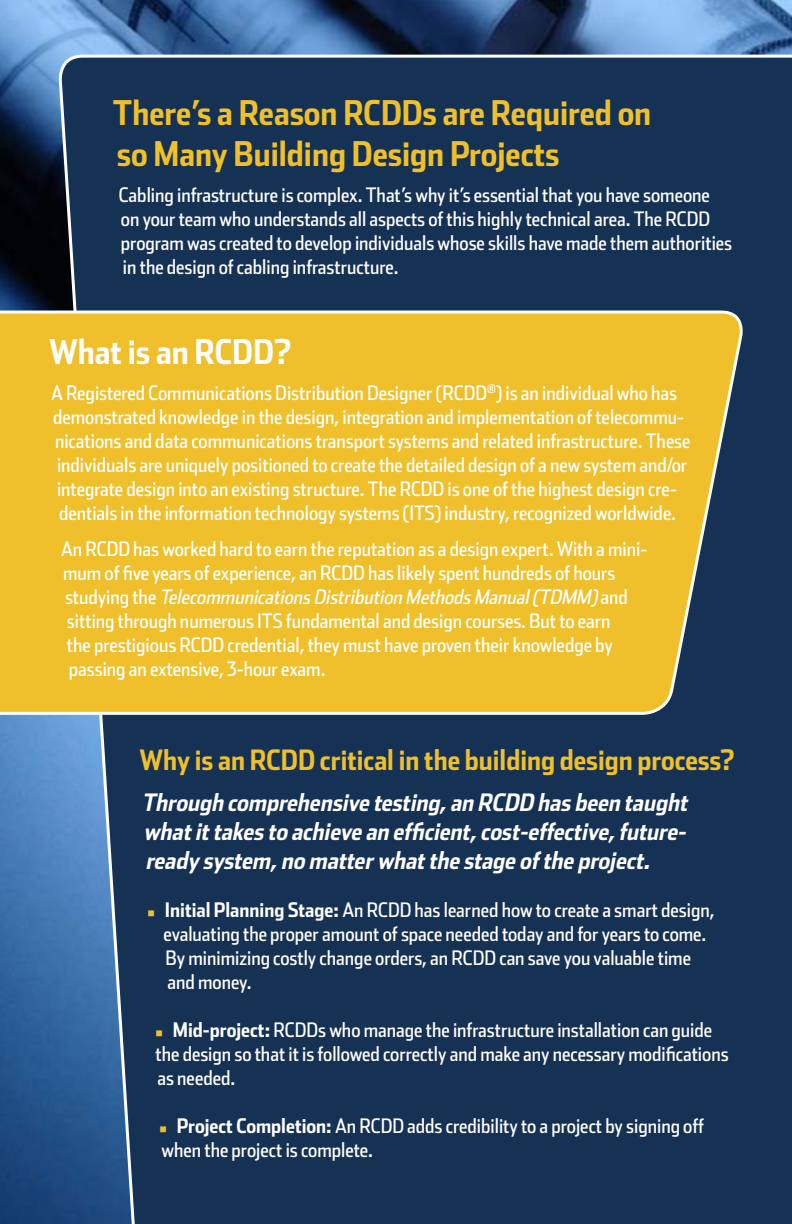
<style>
.page{position:relative;width:792px;height:1224px;background:#fff}
.page>*{position:absolute;margin:0;border:0;box-sizing:border-box;transform-origin:0 0}
.t1{font:700 34px/40.8px "Stainless Cond";color:#efc02b}
.t2{font:700 34px "Stainless Cond";color:#fff}
.t3{font:700 28px "Stainless Cond";color:#efc02b}
.t4{font:italic 700 24px/28.8px "Stainless Cond";color:#fff;text-align:justify}
.t5{font:20px/24px "Stainless Cond";color:#fff}
.s1{font-style:italic}
.s2{color:#efc02b}
.s3{font-weight:700}
</style>
<div class="page">
<img style="left:0;top:0;width:792px;height:1224px">
<div style="left:57px;top:53px;width:735px;height:1171px;background:#153154"></div>
<svg style="left:0;top:305px;width:745px;height:411px;background:#e1b830"></svg>
<h1 class="t1" style="left:113px;top:92px;width:540px">There’s a Reason RCDDs are Required on so Many Building Design Projects</h1>
<p class="t5" style="left:119px;top:182px;width:615px">Cabling infrastructure is complex. That’s why it’s essential that you have someone on your team who understands all aspects of this highly technical area. The RCDD program was created to develop individuals whose skills have made them authorities in the design of cabling infrastructure.</p>
<h1 class="t2" style="left:49px;top:331px;width:244px">What is an RCDD?</h1>
<p class="t5" style="left:51px;top:381px;width:628px">A Registered Communications Distribution Designer (RCDD<sup>®</sup>) is an individual who has</p>
<p class="t5" style="left:53px;top:405px;width:633px">demonstrated knowledge in the design, integration and implementation of telecommu-</p>
<p class="t5" style="left:55px;top:429px;width:637px">nications and data communications transport systems and related infrastructure. These</p>
<p class="t5" style="left:57px;top:453px;width:632px">individuals are uniquely positioned to create the detailed design of a new system and/or</p>
<p class="t5" style="left:57px;top:477px;width:621px">integrate design into an existing structure. The RCDD is one of the highest design cre-</p>
<p class="t5" style="left:59px;top:501px;width:619px">dentials in the information technology systems (ITS) industry, recognized worldwide.</p>
<p class="t5" style="left:61px;top:537px;width:588px">An RCDD has worked hard to earn the reputation as a design expert. With a mini&shy;mum of five years of experience, an RCDD has likely spent hundreds of hours<br>s t u d y i n g t h e <span class="s1">TelecommunicationsDistribution MethodsManual(TDMM)</span>a n d sitting through numerous ITS fundamental and design courses. But to earn<br>the prestigious RCDD credential, they must have proven their knowledge by passing an extensive, 3-hour exam.</p>
<h2 class="t3" style="left:139px;top:743px;width:597px">Why is an RCDD critical in the building design process?</h2>
<p class="t4" style="left:141px;top:787px;width:553px">Through comprehensive testing,an RCDD has been taught whatittakes to achieve an efficient,cost-effective,future&shy;ready system,no matterwhatthe stage ofthe project.</p>
<p class="t5" style="left:163px;top:897px;width:553px;text-indent:-16px"><span class="s2">■</span> <span class="s3">Initial Planning Stage:</span> An RCDD has learned how to create a smart design, evaluating the proper amount of space needed today and for years to come.<br>By minimizing costly change orders, an RCDD can save you valuable time and money.</p>
<p class="t5" style="left:155px;top:1017px;width:575px"><span class="s2">■</span> <span class="s3">Mid-project:</span> RCDDs who manage the infrastructure installation can guide the design so that it is followed correctly and make any necessary modifications as needed.</p>
<p class="t5" style="left:159px;top:1113px;width:546px"><span class="s2">■</span> <span class="s3">Project Completion:</span> An RCDD adds credibility to a project by signing off when the project is complete.</p>
</div>
